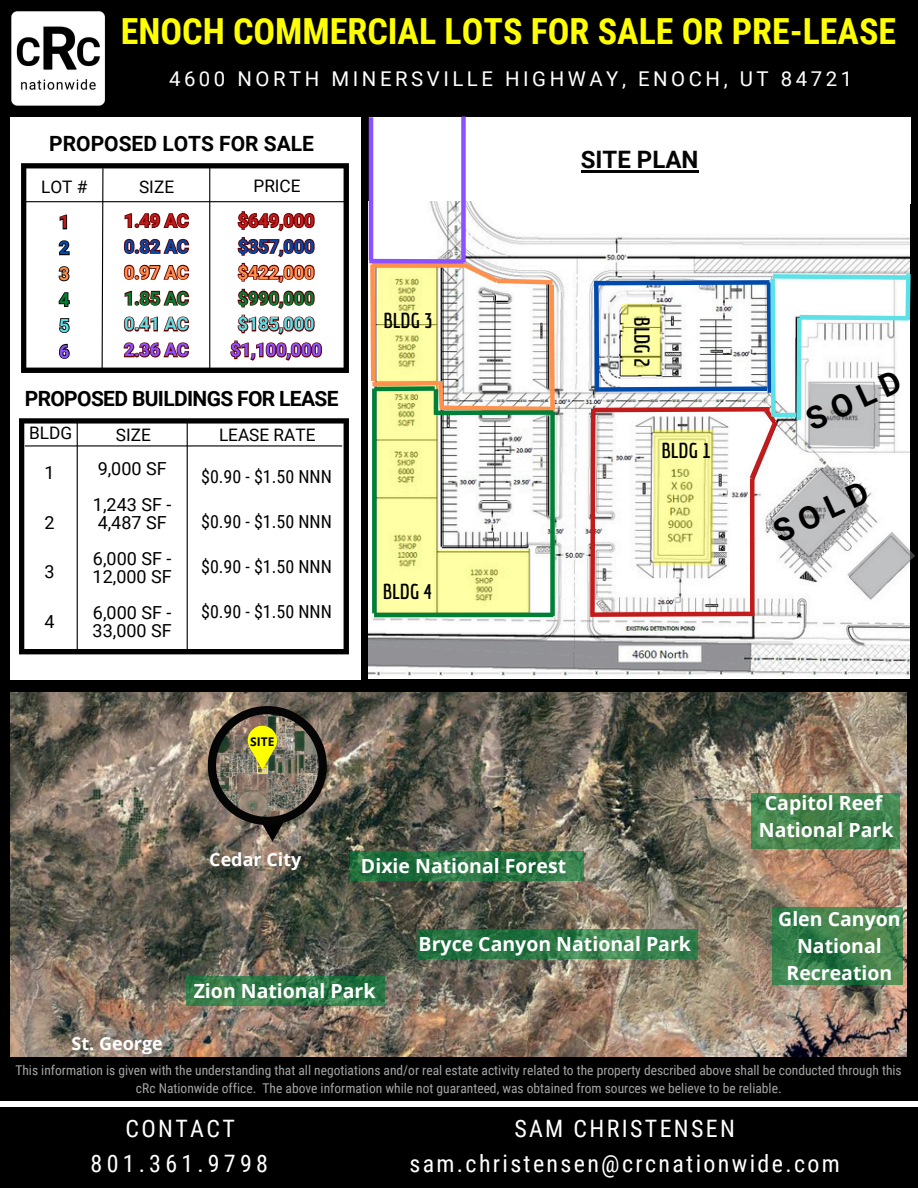
<style>
.page{position:relative;width:918px;height:1188px;background:#000}
.page>*{position:absolute;margin:0;border:0;box-sizing:border-box;transform-origin:0 0}
.t1{font:700 36px "Roboto Condensed";color:#ff0}
.t2{font:700 31.5px "Roboto";color:#000}
.t3{font:24px/34.8px "Roboto Condensed";letter-spacing:.1em;color:#fff;text-align:center}
.t4{font:24px/34.8px "Roboto Condensed";letter-spacing:.175em;color:#fff;text-align:center}
.t5{font:700 24px "Roboto";color:#050506}
.t6{font:700 21px "Roboto";letter-spacing:-.03em;color:#000}
.t7{font:700 21px "Economica";color:#000}
.t8{font:700 21px "Roboto";color:#000}
.t9{font:20.4px "Roboto";letter-spacing:.175em;color:#fff}
.t10{font:700 19.5px/27px "Open Sans";color:#fff;text-align:center}
.t11{font:18px "Roboto";color:#000}
.t12{font:18px "Roboto Condensed";color:#000}
.t13{font:700 18px "Open Sans";color:#fff}
.t14{font:700 18px "Roboto";color:#8c52ff}
.t15{font:700 18px "Roboto";color:#c21b1b}
.t16{font:700 18px "Roboto";color:#004aad}
.t17{font:700 18px "Roboto";color:#ff914d}
.t18{font:700 18px "Roboto";color:#008037}
.t19{font:700 18px "Roboto";color:#5ce1e6}
.t20{font:17.25px "Roboto";color:#000}
.t21{font:13.5px/18px "Roboto Condensed";color:#a6a6a6;text-align:center}
.t22{font:700 12px "Open Sans";color:#000}
</style>
<div class="page">
<div style="left:0;top:1101px;width:918px;height:6px;background:#fff"></div>
<div style="left:10px;top:117px;width:351px;height:563px;background:#fff"></div>
<svg style="left:21px;top:163px;width:328px;height:210px"></svg>
<hr style="left:25px;top:201px;width:319px;height:1px;background:#000">
<svg style="left:19px;top:418px;width:330px;height:236px"></svg>
<svg style="left:101px;top:167px;width:3px;height:202px"></svg>
<hr style="left:209px;top:168px;width:1px;height:201px;background:#000">
<hr style="left:25px;top:445px;width:317px;height:2px;background:#000">
<hr style="left:77px;top:421px;width:1px;height:231px;background:#000">
<hr style="left:187px;top:422px;width:1px;height:230px;background:#000">
<div style="left:369px;top:117px;width:542px;height:87px;background:#fff"></div>
<hr style="left:581px;top:170px;width:118px;height:3px;background:#050506">
<img style="left:369px;top:201px;width:541px;height:477px">
<img style="left:10px;top:692px;width:897px;height:365px">
<div style="left:208px;top:706px;width:119px;height:119px;background:#050506;border-radius:50%"></div>
<img style="left:216px;top:714px;width:103px;height:103px;border-radius:50%">
<img style="left:248px;top:726px;width:47px;height:115px">
<div style="left:250px;top:726px;width:23px;height:26px;background:#ff0;border-radius:50%"></div>
<svg style="left:350px;top:851px;width:234px;height:30px;background:#277342"></svg>
<svg style="left:187px;top:976px;width:198px;height:30px;background:#317948"></svg>
<svg style="left:417px;top:929px;width:281px;height:30px;background:#2e7a47"></svg>
<svg style="left:752px;top:793px;width:148px;height:55px;background:#44844d"></svg>
<svg style="left:773px;top:907px;width:130px;height:77px;background:#3e814c"></svg>
<img style="left:11px;top:11px;width:95px;height:95px">
<svg style="left:59px;top:214px;width:9px;height:16px"></svg>
<svg style="left:58px;top:239px;width:13px;height:17px"></svg>
<svg style="left:57px;top:265px;width:14px;height:18px"></svg>
<svg style="left:58px;top:290px;width:13px;height:18px"></svg>
<svg style="left:58px;top:317px;width:13px;height:17px"></svg>
<svg style="left:58px;top:343px;width:13px;height:17px"></svg>
<svg style="left:124px;top:210px;width:66px;height:20px"></svg>
<svg style="left:123px;top:237px;width:67px;height:19px"></svg>
<svg style="left:123px;top:263px;width:67px;height:18px"></svg>
<svg style="left:124px;top:289px;width:66px;height:18px"></svg>
<svg style="left:123px;top:314px;width:67px;height:19px"></svg>
<svg style="left:123px;top:341px;width:67px;height:18px"></svg>
<svg style="left:229px;top:210px;width:94px;height:152px"></svg>
<svg style="left:378px;top:414px;width:59px;height:199px;background:#f5f69d"></svg>
<svg style="left:438px;top:550px;width:92px;height:63px;background:#f4f59c"></svg>
<div style="left:372px;top:389px;width:5px;height:224px;background:#008037"></div>
<hr style="left:434px;top:389px;width:4px;height:26px;background:#2b9549">
<svg style="left:368px;top:258px;width:191px;height:156px;background:#e2dbba"></svg>
<div style="left:435px;top:410px;width:118px;height:5px;background:#008037"></div>
<div style="left:550px;top:412px;width:5px;height:204px;background:#008037"></div>
<hr style="left:374px;top:613px;width:179px;height:4px;background:#008037">
<svg style="left:586px;top:270px;width:329px;height:349px;background:#dfded7"></svg>
<div style="left:369px;top:259px;width:94px;height:5px;background:#8c52ff"></div>
<div style="left:461px;top:117px;width:5px;height:146px;background:#8c52ff"></div>
<hr style="left:369px;top:117px;width:4px;height:143px;background:#8c52ff">
<p class="t1" style="left:121px;top:11px;width:777px">ENOCH COMMERCIAL LOTS FOR SALE OR PRE-LEASE</p>
<p class="t9" style="left:169px;top:67px;width:685px">4600 NORTH MINERSVILLE HIGHWAY, ENOCH, UT 84721</p>
<p class="t8" style="left:49px;top:131px;width:266px">PROPOSED LOTS FOR SALE</p>
<p class="t20" style="left:41px;top:177px;width:48px">LOT #</p>
<p class="t15" style="left:59px;top:212px;width:12px">1</p>
<p class="t16" style="left:59px;top:238px;width:12px">2</p>
<p class="t17" style="left:59px;top:263px;width:12px">3</p>
<p class="t18" style="left:59px;top:289px;width:12px">4</p>
<p class="t19" style="left:59px;top:315px;width:12px">5</p>
<p class="t14" style="left:59px;top:341px;width:12px">6</p>
<p class="t20" style="left:139px;top:177px;width:37px">SIZE</p>
<p class="t20" style="left:253px;top:176px;width:49px">PRICE</p>
<p class="t15" style="left:124px;top:210px;width:66px">1.49 AC</p>
<p class="t16" style="left:124px;top:236px;width:66px">0.82 AC</p>
<p class="t17" style="left:124px;top:262px;width:66px">0.97 AC</p>
<p class="t18" style="left:124px;top:288px;width:66px">1.85 AC</p>
<p class="t19" style="left:124px;top:314px;width:66px">0.41 AC</p>
<p class="t14" style="left:124px;top:340px;width:66px">2.36 AC</p>
<p class="t15" style="left:238px;top:210px;width:78px">$649,000</p>
<p class="t16" style="left:238px;top:236px;width:78px">$357,000</p>
<p class="t17" style="left:238px;top:262px;width:78px">$422,000</p>
<h6 class="t18" style="left:238px;top:288px;width:78px">$990,000</h6>
<p class="t19" style="left:238px;top:314px;width:78px">$185,000</p>
<p class="t14" style="left:230px;top:340px;width:93px">$1,100,000</p>
<p class="t6" style="left:25px;top:386px;width:315px">PROPOSED BUILDINGS FOR LEASE</p>
<p class="t20" style="left:29px;top:423px;width:45px">BLDG</p>
<p class="t20" style="left:116px;top:425px;width:37px">SIZE</p>
<p class="t20" style="left:219px;top:425px;width:98px">LEASE RATE</p>
<p class="t11" style="left:44px;top:462px;width:12px">1</p>
<p class="t11" style="left:44px;top:512px;width:12px">2</p>
<p class="t11" style="left:44px;top:561px;width:12px">3</p>
<p class="t11" style="left:44px;top:611px;width:12px">4</p>
<p class="t11" style="left:98px;top:459px;width:70px">9,000 SF</p>
<p class="t11" style="left:93px;top:495px;width:80px">1,243 SF -</p>
<p class="t11" style="left:98px;top:513px;width:70px">4,487 SF</p>
<p class="t11" style="left:93px;top:549px;width:80px">6,000 SF -</p>
<p class="t11" style="left:93px;top:567px;width:81px">12,000 SF</p>
<p class="t11" style="left:93px;top:603px;width:80px">6,000 SF -</p>
<p class="t11" style="left:93px;top:621px;width:81px">33,000 SF</p>
<p class="t12" style="left:201px;top:466px;width:132px">$0.90 - $1.50 NNN</p>
<p class="t12" style="left:201px;top:511px;width:132px">$0.90 - $1.50 NNN</p>
<h3 class="t12" style="left:201px;top:556px;width:132px">$0.90 - $1.50 NNN</h3>
<p class="t12" style="left:201px;top:601px;width:132px">$0.90 - $1.50 NNN</p>
<h6 class="t22" style="left:250px;top:734px;width:26px">SITE</h6>
<p class="t7" style="left:383px;top:308px;width:51px">BLDG 3</p>
<p class="t7" style="left:383px;top:579px;width:51px">BLDG 4</p>
<p class="t5" style="left:581px;top:146px;width:119px">SITE PLAN</p>
<p class="t7" style="left:655px;top:317px;width:51px;rotate:90deg">BLDG 2</p>
<p class="t7" style="left:661px;top:438px;width:51px">BLDG 1</p>
<p class="t13" style="left:209px;top:846px;width:94px">Cedar City</p>
<p class="t10" style="left:361px;top:852px;width:207px">Dixie National Forest</p>
<h6 class="t10" style="left:419px;top:930px;width:274px">Bryce Canyon National Park</h6>
<p class="t13" style="left:72px;top:1031px;width:93px">St. George</p>
<h6 class="t10" style="left:194px;top:977px;width:183px">Zion National Park</h6>
<p class="t2" style="left:800px;top:405px;width:102px;rotate:-25deg">SOLD</p>
<p class="t2" style="left:768px;top:517px;width:102px;rotate:-25deg">SOLD</p>
<h6 class="t10" style="left:765px;top:789px;width:119px">Capitol Reef</h6>
<h2 class="t10" style="left:759px;top:816px;width:136px">National Park</h2>
<h2 class="t10" style="left:778px;top:905px;width:124px">Glen Canyon<br>National<br>Recreation</h2>
<p class="t21" style="left:15px;top:1061px;width:888px">This information is given with the understanding that all negotiations and/or real estate activity related to the property described above shall be conducted through this cRc Nationwide office. The above information while not guaranteed, was obtained from sources we believe to be reliable.</p>
<p class="t4" style="left:91px;top:1111px;width:179px">CONTACT<br>801.361.9798</p>
<p class="t3" style="left:409px;top:1112px;width:432px">SAM CHRISTENSEN sam.christensen@crcnationwide.com</p>
</div>
